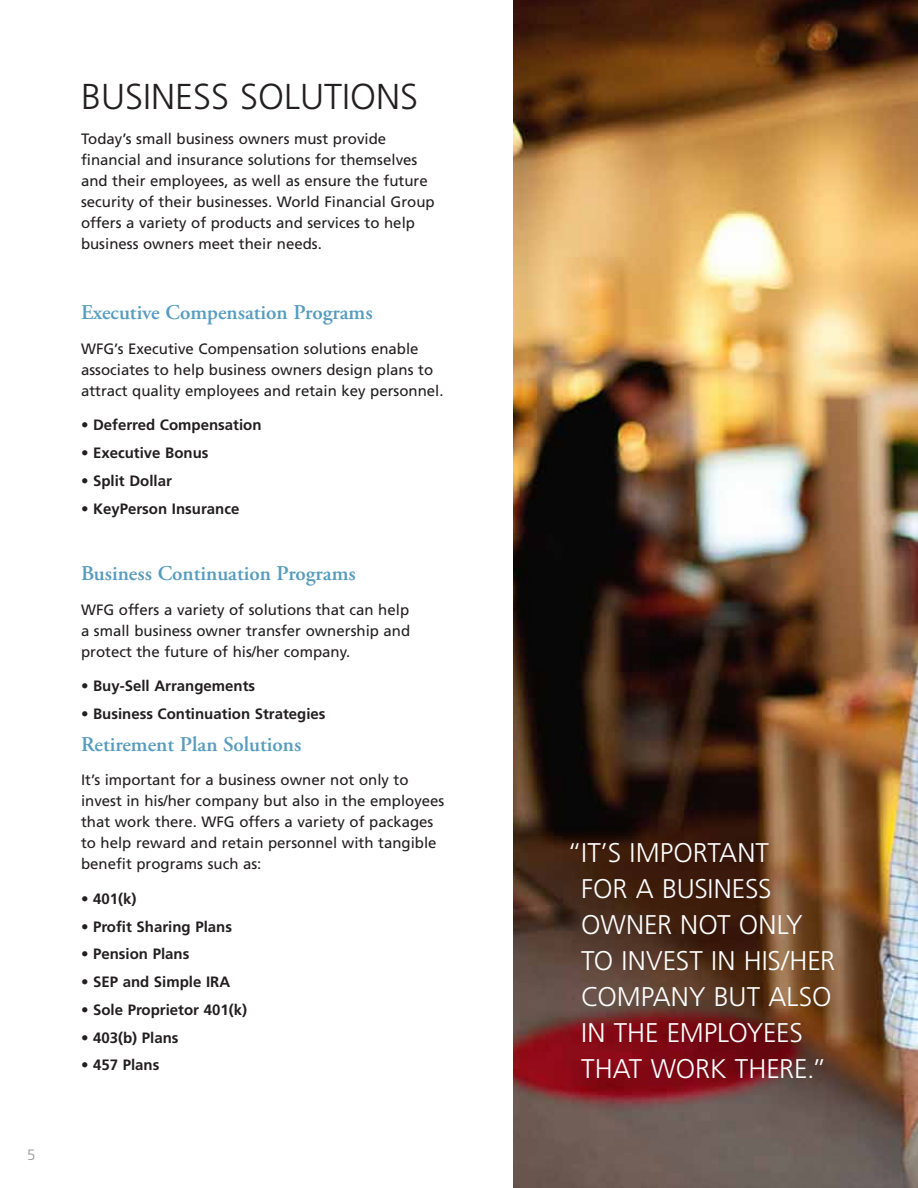
<style>
.page{position:relative;width:918px;height:1188px;background:#fff}
.page>*{position:absolute;margin:0;border:0;box-sizing:border-box;transform-origin:0 0}
.t1{font:300 36px "Frutiger";color:#231f20}
.t2{font:300 27px/36px "Frutiger";letter-spacing:.005em;color:#fff}
.t3{font:600 21px "Adobe Garamond Pro";color:#579cbe}
.t4{font:15px/21px "Frutiger";color:#231f20}
.t5{font:700 15px "Frutiger";color:#231f20}
.t6{font:300 15px "Frutiger";color:#949698}
</style>
<div class="page">
<img style="left:513px;top:0;width:405px;height:1188px">
<p class="t6" style="left:27px;top:1146px;width:10px">5</p>
<h1 class="t1" style="left:81px;top:76px;width:339px">BUSINESS SOLUTIONS</h1>
<p class="t4" style="left:81px;top:128px;width:355px">Today’s small business owners must provide financial and insurance solutions for themselves and their employees, as well as ensure the future security of their businesses. World Financial Group offers a variety of products and services to help business owners meet their needs.</p>
<h3 class="t3" style="left:81px;top:301px;width:293px">Executive Compensation Programs</h3>
<p class="t4" style="left:81px;top:338px;width:364px">WFG’s Executive Compensation solutions enable associates to help business owners design plans to attract quality employees and retain key personnel.</p>
<p class="t5" style="left:81px;top:416px;width:182px">• Deferred Compensation</p>
<p class="t5" style="left:81px;top:444px;width:129px">• Executive Bonus</p>
<p class="t5" style="left:81px;top:472px;width:92px">• Split Dollar</p>
<p class="t5" style="left:81px;top:500px;width:160px">• KeyPerson Insurance</p>
<h3 class="t3" style="left:81px;top:561px;width:276px">Business Continuation Programs</h3>
<p class="t4" style="left:81px;top:599px;width:331px;text-align:justify">WFG offers a variety of solutions that can help a small business owner transfer ownership and protect the future of his/her company.</p>
<p class="t5" style="left:81px;top:677px;width:176px">• Buy-Sell Arrangements</p>
<p class="t5" style="left:81px;top:705px;width:246px">• Business Continuation Strategies</p>
<h3 class="t3" style="left:81px;top:732px;width:222px">Retirement Plan Solutions</h3>
<p class="t4" style="left:81px;top:769px;width:365px">It’s important for a business owner not only to invest in his/her company but also in the employees that work there. WFG offers a variety of packages to help reward and retain personnel with tangible benefit programs such as:</p>
<p class="t5" style="left:81px;top:890px;width:57px">• 401(k)</p>
<p class="t5" style="left:81px;top:917px;width:153px">• Profit Sharing Plans</p>
<p class="t5" style="left:81px;top:945px;width:110px">• Pension Plans</p>
<p class="t5" style="left:81px;top:973px;width:151px">• SEP and Simple IRA</p>
<p class="t5" style="left:81px;top:1001px;width:168px">• Sole Proprietor 401(k)</p>
<p class="t5" style="left:81px;top:1028px;width:99px">• 403(b) Plans</p>
<p class="t5" style="left:81px;top:1056px;width:80px">• 457 Plans</p>
<h2 class="t2" style="left:567px;top:835px;width:109px">“IT’S IMPORT</h2>
<h2 class="t2" style="left:719px;top:835px;width:51px">ANT</h2>
<h2 class="t2" style="left:581px;top:871px;width:16px">FOR</h2>
<h2 class="t2" style="left:581px;top:871px;width:249px;text-indent:55px">A BUSI NESS<br>OWNER NOT ONLY<br>TO INVEST IN HIS/HER<br>CO MPANY BUT ALSO<br>IN THE</h2>
<h2 class="t2" style="left:581px;top:1015px;width:223px;text-indent:86px">EMPLOYEES<br>THATWOR</h2>
<h2 class="t2" style="left:710px;top:1051px;width:40px">K THERE</h2>
<h2 class="t2" style="left:807px;top:1051px;width:21px">.”</h2>
</div>
